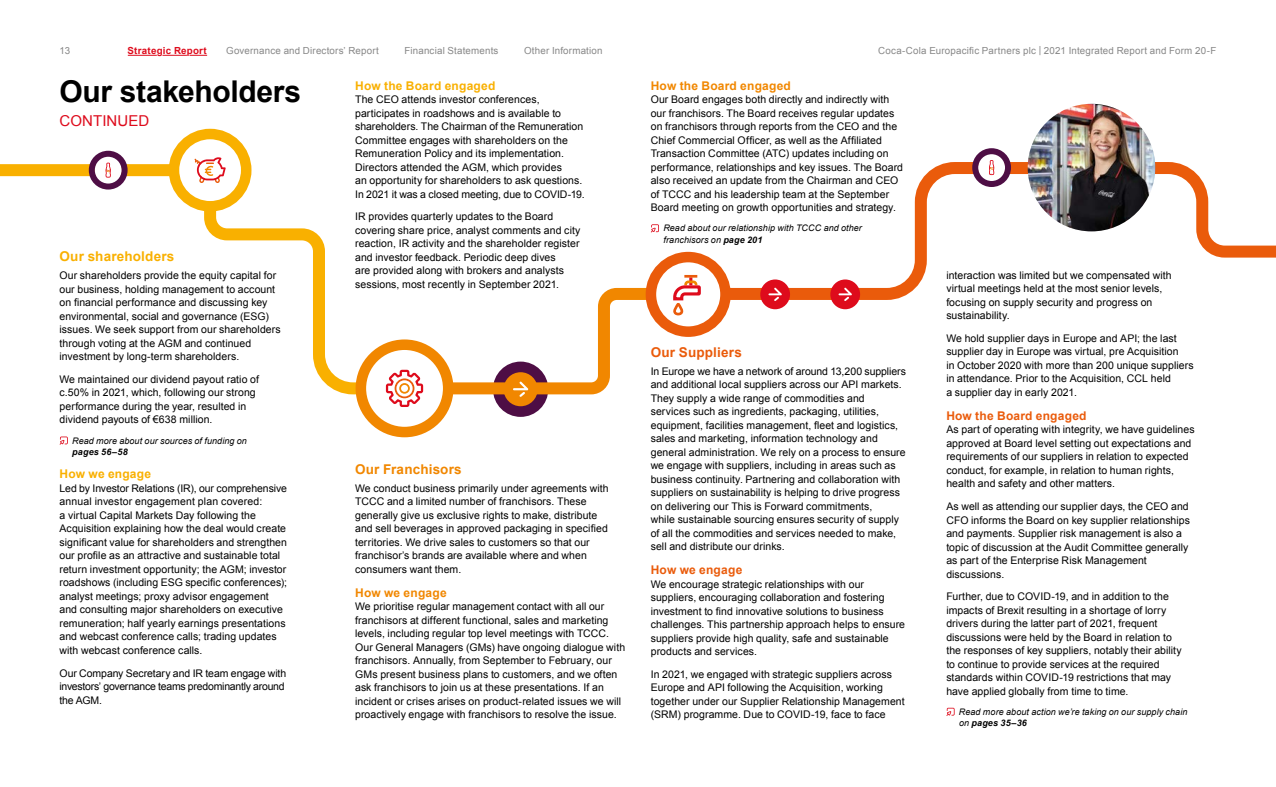
<style>
.page{position:relative;width:1276px;height:787px;background:#fff}
.page>*{position:absolute;margin:0;border:0;box-sizing:border-box;transform-origin:0 0}
.t1{font:700 30px "Arial";letter-spacing:-.01em;color:#000}
.t2{font:15px "Arial";letter-spacing:.005em;color:#de0b1c}
.t3{font:700 13.5px "Arial";letter-spacing:.015em;color:#f9b000}
.t4{font:700 13.5px "Arial";letter-spacing:.015em;color:#f18700}
.t5{font:700 13.5px "Arial";letter-spacing:.015em;color:#ea5b0b}
.t6{font:700 12px "Arial";letter-spacing:.015em;color:#ea5b0b}
.t7{font:700 12px "Arial";letter-spacing:.015em;color:#f9b000}
.t8{font:700 12px "Arial";letter-spacing:.015em;color:#f18700}
.t9{font:10.5px/13.5px "Arial";letter-spacing:.005em;color:#000}
.t10{font:10.5px/13.5px "Arial";letter-spacing:-.02em;color:#000}
.t11{font:9.75px "Arial";letter-spacing:.02em;color:#878787}
.t12{font:700 9.75px "Arial";letter-spacing:.025em;color:#de0b1c}
.t13{font:italic 9px/11.2px "Arial";letter-spacing:.01em;color:#000}
.t14{font:italic 700 9px "Arial";letter-spacing:.02em;color:#000}
.s1{font-weight:700}
</style>
<div class="page">
<div style="left:493px;top:361px;width:55px;height:56px;background:#4e0e45;border-radius:50%"></div>
<svg style="left:735px;top:156px;width:541px;height:150px"></svg>
<div style="left:0;top:164px;width:222px;height:12px;background:#f9b000"></div>
<img style="left:1027px;top:104px;width:128px;height:127px;border-radius:64px">
<div style="left:178px;top:138px;width:64px;height:64px;background:#fff;border-radius:50%"></div>
<div style="left:169px;top:129px;width:82px;height:82px;border:10px solid #f9b000;border-radius:50%"></div>
<div style="left:95px;top:157px;width:26px;height:26px;background:#fff;border-radius:50%"></div>
<div style="left:94px;top:156px;width:28px;height:28px;border:2px solid #fff;border-radius:50%"></div>
<div style="left:89px;top:151px;width:39px;height:38px;border:6px solid #4e0e45;border-radius:50%"></div>
<svg style="left:105px;top:163px;width:6px;height:15px"></svg>
<div style="left:760px;top:279px;width:30px;height:30px;background:#de0b1c;border-radius:50%"></div>
<svg style="left:768px;top:287px;width:14px;height:14px"></svg>
<div style="left:830px;top:279px;width:30px;height:30px;background:#de0b1c;border-radius:50%"></div>
<svg style="left:838px;top:287px;width:14px;height:14px"></svg>
<div style="left:979px;top:155px;width:25px;height:25px;background:#fff;border-radius:50%"></div>
<div style="left:978px;top:154px;width:27px;height:27px;border:2px solid #fff;border-radius:50%"></div>
<div style="left:972px;top:148px;width:39px;height:39px;border:6px solid #4e0e45;border-radius:50%"></div>
<svg style="left:989px;top:160px;width:5px;height:15px"></svg>
<svg style="left:357px;top:340px;width:95px;height:96px"></svg>
<div style="left:356px;top:339px;width:97px;height:98px;border:10px solid #f18700;border-radius:50%"></div>
<svg style="left:946px;top:707px;width:8px;height:9px"></svg>
<svg style="left:194px;top:157px;width:541px;height:250px"></svg>
<svg style="left:60px;top:436px;width:8px;height:9px"></svg>
<svg style="left:128px;top:55px;width:79px;height:1px"></svg>
<p class="t11" style="left:60px;top:44px;width:12px">13</p>
<p class="t12" style="left:128px;top:44px;width:81px">Strategic Report</p>
<p class="t11" style="left:226px;top:44px;width:154px">Governance and Directors’ Report</p>
<p class="t11" style="left:404px;top:44px;width:95px">Financial Statements</p>
<p class="t11" style="left:524px;top:44px;width:80px">Other Information</p>
<p class="t11" style="left:878px;top:44px;width:340px">Coca-Cola Europacific Partners plc | 2021 Integrated Report and Form 20-F</p>
<h1 class="t1" style="left:60px;top:72px;width:243px">Our stakeholders</h1>
<h2 class="t2" style="left:60px;top:111px;width:91px">CONTINUED</h2>
<p class="t3" style="left:60px;top:248px;width:116px">Our shareholders</p>
<p class="t9" style="left:60px;top:269px;width:223px">Our shareholders provide the equity capital for our business, holding management to account on financial performance and discussing key environmental, social and governance (ESG) issues. We seek support from our shareholders through voting at the AGM and continued investment by long-term shareholders.</p>
<p class="t9" style="left:60px;top:372px;width:201px">We maintained our dividend payout ratio of c.50% in 2021, which, following our strong performance during the year, resulted in dividend payouts of €638 million.</p>
<p class="t13" style="left:72px;top:435px;width:176px">Read more about our sources of funding on</p>
<p class="t14" style="left:72px;top:446px;width:57px">pages 56–58</p>
<p class="t7" style="left:60px;top:466px;width:93px">How we engage</p>
<p class="t9" style="left:59px;top:481px;width:229px">Led by Investor Relations (IR), our comprehensive annual investor engagement plan covered:<br>a virtual Capital Markets Day following the Acquisition explaining how the deal would create significant value for shareholders and strengthen our profile as an attractive and sustainable total return investment opportunity; the AGM; investor roadshows (including ESG specific conferences); analyst meetings; proxy advisor engagement and consulting major shareholders on executive remuneration; half yearly earnings presentations and webcast conference calls; trading updates with webcast conference calls.</p>
<p class="t10" style="left:59px;top:666px;width:228px">Our Company Secretary and IR team engage with investors’ governance teams predominantly around the AGM.</p>
<p class="t7" style="left:355px;top:77px;width:142px">How the Board engaged</p>
<p class="t9" style="left:355px;top:93px;width:231px">The CEO attends investor conferences, participates in roadshows and is available to shareholders. The Chairman of the Remuneration Committee engages with shareholders on the Remuneration Policy and its implementation.<br>Directors attended the AGM, which provides<br>an opportunity for shareholders to ask questions.<br>In 2021 it was a closed meeting, due to COVID-19.</p>
<p class="t9" style="left:355px;top:210px;width:227px">IR provides quarterly updates to the Board covering share price, analyst comments and city reaction, IR activity and the shareholder register and investor feedback. Periodic deep dives<br>are provided along with brokers and analysts sessions, most recently in September 2021.</p>
<p class="t4" style="left:355px;top:460px;width:108px">Our Franchisors</p>
<p class="t9" style="left:355px;top:481px;width:255px">We conduct business primarily under agreements with TCCC and a limited number of franchisors. These generally give us exclusive rights to make, distribute and sell beverages in approved packaging in specified territories. We drive sales to customers so that our franchisor’s brands are available where and when consumers want them.</p>
<p class="t8" style="left:355px;top:584px;width:93px">How we engage</p>
<p class="t9" style="left:355px;top:599px;width:271px">We prioritise regular management contact with all our franchisors at different functional, sales and marketing levels, including regular top level meetings with TCCC.<br>Our General Managers (GMs) have ongoing dialogue with franchisors. Annually, from September to February, our GMs present business plans to customers, and we often ask franchisors to join us at these presentations. If an incident or crises arises on product-related issues we will proactively engage with franchisors to resolve the issue.</p>
<p class="t8" style="left:651px;top:77px;width:142px">How the Board engaged</p>
<p class="t9" style="left:651px;top:93px;width:254px">Our Board engages both directly and indirectly with our franchisors. The Board receives regular updates on franchisors through reports from the CEO and the Chief Commercial Officer, as well as the Affiliated Transaction Committee (ATC) updates including on performance, relationships and key issues. The Board also received an update from the Chairman and CEO of TCCC and his leadership team at the September Board meeting on growth opportunities and strategy.</p>
<p class="t13" style="left:663px;top:223px;width:200px">Read about our relationship with TCCC and other franchisors on <span class="s1">page 201</span></p>
<p class="t5" style="left:651px;top:343px;width:93px">Our Suppliers</p>
<p class="t9" style="left:651px;top:364px;width:257px">In Europe we have a network of around 13,200 suppliers and additional local suppliers across our API markets.<br>They supply a wide range of commodities and services such as ingredients, packaging, utilities, equipment, facilities management, fleet and logistics, sales and marketing, information technology and general administration. We rely on a process to ensure we engage with suppliers, including in areas such as business continuity. Partnering and collaboration with suppliers on sustainability is helping to drive progress on delivering our This is Forward commitments,<br>while sustainable sourcing ensures security of supply of all the commodities and services needed to make, sell and distribute our drinks.</p>
<p class="t6" style="left:651px;top:562px;width:93px">How we engage</p>
<p class="t9" style="left:651px;top:577px;width:256px">We encourage strategic relationships with our suppliers, encouraging collaboration and fostering investment to find innovative solutions to business challenges. This partnership approach helps to ensure suppliers provide high quality, safe and sustainable products and services.</p>
<p class="t9" style="left:651px;top:667px;width:255px">In 2021, we engaged with strategic suppliers across Europe and API following the Acquisition, working together under our Supplier Relationship Management (SRM) programme. Due to COVID-19, face to face</p>
<p class="t9" style="left:946px;top:268px;width:227px">interaction was limited but we compensated with virtual meetings held at the most senior levels, focusing on supply security and progress on sustainability.</p>
<p class="t9" style="left:946px;top:331px;width:249px">We hold supplier days in Europe and API; the last supplier day in Europe was virtual, pre Acquisition<br>in October 2020 with more than 200 unique suppliers in attendance. Prior to the Acquisition, CCL held<br>a supplier day in early 2021.</p>
<p class="t6" style="left:946px;top:408px;width:142px">How the Board engaged</p>
<p class="t9" style="left:946px;top:423px;width:250px">As part of operating with integrity, we have guidelines approved at Board level setting out expectations and requirements of our suppliers in relation to expected conduct, for example, in relation to human rights, health and safety and other matters.</p>
<p class="t9" style="left:946px;top:499px;width:245px">As well as attending our supplier days, the CEO and CFO informs the Board on key supplier relationships and payments. Supplier risk management is also a topic of discussion at the Audit Committee generally as part of the Enterprise Risk Management discussions.</p>
<p class="t9" style="left:946px;top:589px;width:237px">Further, due to COVID-19, and in addition to the impacts of Brexit resulting in a shortage of lorry drivers during the latter part of 2021, frequent discussions were held by the Board in relation to the responses of key suppliers, notably their ability to continue to provide services at the required standards within COVID-19 restrictions that may have applied globally from time to time.</p>
<p class="t13" style="left:959px;top:706px;width:230px">Read more about action we’re taking on our supply chain on <span class="s1">pages 35–36</span></p>
</div>
